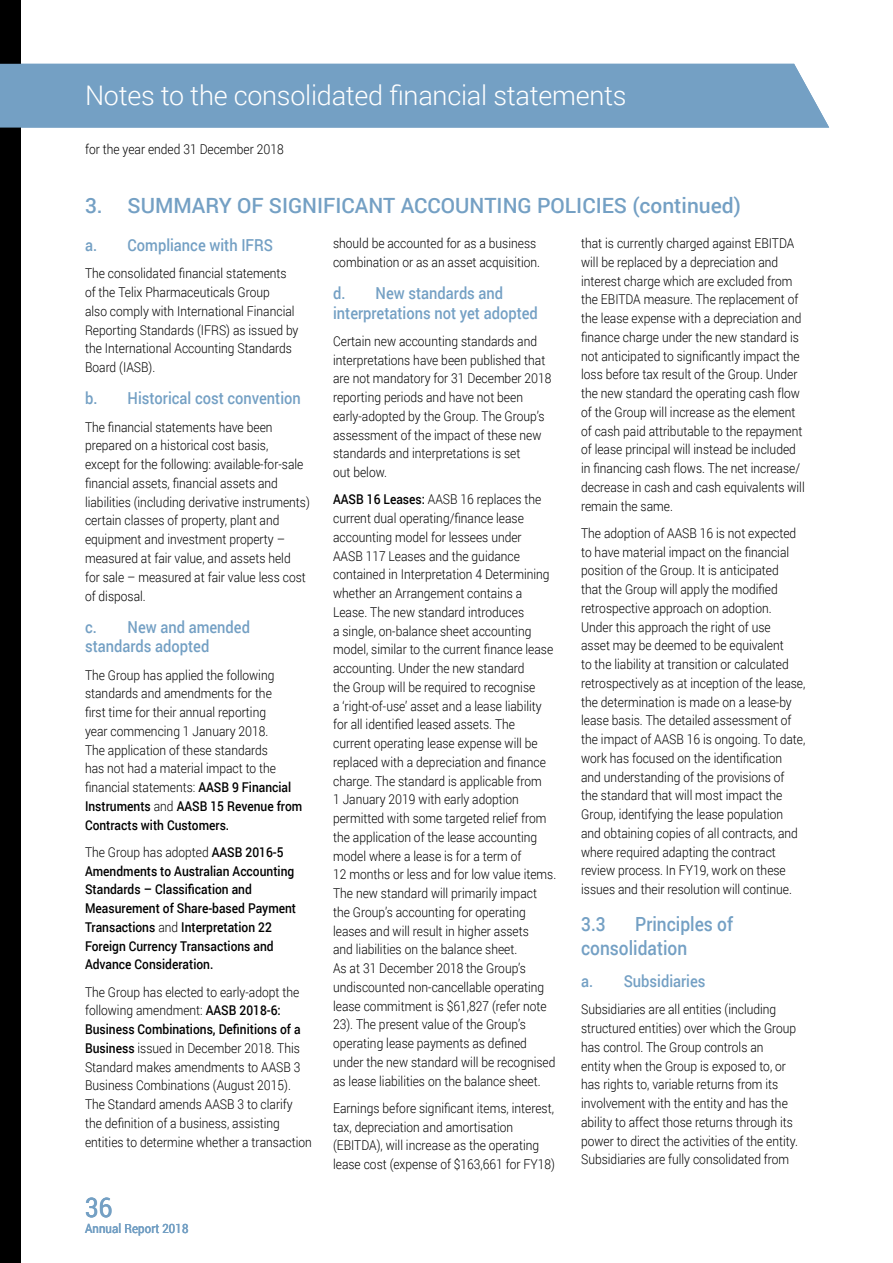
<style>
.page{position:relative;width:893px;height:1263px;background:#fff}
.page>*{position:absolute;margin:0;border:0;box-sizing:border-box;transform-origin:0 0}
.t1{font:300 27px "Roboto";letter-spacing:-.01em;color:#fff}
.t2{font:27px "Roboto";color:#74a0c4;scale:.89 1}
.t3{font:500 21px "Roboto";color:#74a0c4}
.t4{font:500 19.5px/24px "Roboto";color:#74a0c4;scale:.89 1}
.t5{font:500 16.5px/19.5px "Roboto";color:#74a0c4;scale:.89 1}
.t6{font:300 13.5px/18.8px "Roboto";color:#000;scale:.89 1}
.t7{font:500 13.5px/18.8px "Roboto";color:#000;scale:.89 1}
.t8{font:12.75px "Roboto";letter-spacing:.01em;color:#74a0c4;scale:.89 1}
.s1{font-weight:500}
.s2{font-weight:300}
</style>
<div class="page">
<div style="left:0;top:0;width:21px;height:1263px;background:#000"></div>
<div style="left:0;top:64px;width:829px;height:64px;background:#74a0c4"></div>
<h1 class="t1" style="left:85px;top:77px;width:543px">Notes to the consolidated financial statements</h1>
<h1 class="t1" style="left:85px;top:77px;width:187px">Directors’ report</h1>
<p class="t6" style="left:85px;top:140px;width:225px">for the year ended 31 December 2018</p>
<h2 class="t3" style="left:85px;top:191px;width:657px">3. SUMMARY OF SIGNIFICANT ACCOUNTING POLICIES (continued)</h2>
<p class="t5" style="left:85px;top:235px;width:213px">a. Compliance with IFRS</p>
<p class="t6" style="left:85px;top:264px;width:241px">The consolidated financial statements of the Telix Pharmaceuticals Group<br>also comply with International Financial Reporting Standards (IFRS) as issued by the International Accounting Standards Board (IASB).</p>
<p class="t5" style="left:85px;top:388px;width:244px">b. Historical cost convention</p>
<p class="t6" style="left:85px;top:417px;width:254px">The financial statements have been prepared on a historical cost basis,<br>except for the following: available-for-sale financial assets, financial assets and liabilities (including derivative instruments) certain classes of property, plant and equipment and investment property – measured at fair value, and assets held<br>for sale – measured at fair value less cost of disposal.</p>
<p class="t5" style="left:85px;top:616px;width:187px">c. New and amended standards adopted</p>
<p class="t6" style="left:85px;top:665px;width:246px">The Group has applied the following standards and amendments for the<br>first time for their annual reporting<br>year commencing 1 January 2018.<br>The application of these standards<br>has not had a material impact to the financial statements: <span class="s1">AASB 9 Financial Instruments</span> and <span class="s1">AASB 15 Revenue from Contracts with Customers.</span></p>
<p class="t7" style="left:85px;top:842px;width:239px"><span class="s2">The Group has adopted</span> AASB 2016-5<br>Amendments to Australian Accounting Standards – Classification and Measurement of Share-based Payment Transactions <span class="s2">and</span> Interpretation 22<br>Foreign Currency Transactions and Advance Consideration.</p>
<p class="t6" style="left:85px;top:982px;width:256px">The Group has elected to early-adopt the following amendment: <span class="s1">AASB 2018-6:<br>Business Combinations, Definitions of a Business</span> issued in December 2018. This Standard makes amendments to AASB 3<br>Business Combinations (August 2015).<br>The Standard amends AASB 3 to clarify the definition of a business, assisting entities to determine whether a transaction</p>
<h1 class="t2" style="left:85px;top:1188px;width:32px">36</h1>
<p class="t8" style="left:85px;top:1220px;width:118px">Annual Report 2018</p>
<p class="t6" style="left:333px;top:233px;width:234px">should be accounted for as a business combination or as an asset acquisition.</p>
<p class="t5" style="left:333px;top:283px;width:232px">d. New standards and interpretations not yet adopted</p>
<p class="t6" style="left:333px;top:331px;width:247px">Certain new accounting standards and interpretations have been published that are not mandatory for 31 December 2018 reporting periods and have not been early-adopted by the Group. The Group’s assessment of the impact of these new standards and interpretations is set<br>out below.</p>
<p class="t6" style="left:333px;top:490px;width:252px"><span class="s1">AASB 16 Leases:</span> AASB 16 replaces the current dual operating/finance lease accounting model for lessees under<br>AASB 117 Leases and the guidance contained in Interpretation 4 Determining whether an Arrangement contains a Lease. The new standard introduces<br>a single, on-balance sheet accounting model, similar to the current finance lease accounting. Under the new standard<br>the Group will be required to recognise<br>a ‘right-of-use’ asset and a lease liability for all identified leased assets. The current operating lease expense will be replaced with a depreciation and finance charge. The standard is applicable from<br>1 January 2019 with early adoption permitted with some targeted relief from the application of the lease accounting model where a lease is for a term of<br>12 months or less and for low value items.<br>The new standard will primarily impact the Group’s accounting for operating leases and will result in higher assets<br>and liabilities on the balance sheet.<br>As at 31 December 2018 the Group’s undiscounted non-cancellable operating lease commitment is $61,827 (refer note 23). The present value of the Group’s operating lease payments as defined under the new standard will be recognised as lease liabilities on the balance sheet.</p>
<p class="t6" style="left:333px;top:1098px;width:251px">Earnings before significant items, interest, tax, depreciation and amortisation (EBITDA), will increase as the operating lease cost (expense of $163,661 for FY18)</p>
<p class="t6" style="left:581px;top:233px;width:253px">that is currently charged against EBITDA will be replaced by a depreciation and interest charge which are excluded from the EBITDA measure. The replacement of the lease expense with a depreciation and finance charge under the new standard is not anticipated to significantly impact the loss before tax result of the Group. Under the new standard the operating cash flow of the Group will increase as the element of cash paid attributable to the repayment of lease principal will instead be included in financing cash flows. The net increase/ decrease in cash and cash equivalents will remain the same.</p>
<p class="t6" style="left:581px;top:523px;width:254px">The adoption of AASB 16 is not expected to have material impact on the financial position of the Group. It is anticipated<br>that the Group will apply the modified retrospective approach on adoption.<br>Under this approach the right of use<br>asset may be deemed to be equivalent<br>to the liability at transition or calculated retrospectively as at inception of the lease, the determination is made on a lease-by lease basis. The detailed assessment of the impact of AASB 16 is ongoing. To date, work has focused on the identification<br>and understanding of the provisions of<br>the standard that will most impact the Group, identifying the lease population and obtaining copies of all contracts, and where required adapting the contract review process. In FY19, work on these issues and their resolution will continue.</p>
<h3 class="t4" style="left:581px;top:911px;width:29px">3.3</h3>
<h3 class="t4" style="left:581px;top:911px;width:172px;text-indent:54px">Principles of consolidation</h3>
<p class="t5" style="left:581px;top:971px;width:141px">a. Subsidiaries</p>
<p class="t6" style="left:581px;top:1000px;width:245px">Subsidiaries are all entities (including structured entities) over which the Group has control. The Group controls an<br>entity when the Group is exposed to, or has rights to, variable returns from its involvement with the entity and has the ability to affect those returns through its power to direct the activities of the entity.<br>Subsidiaries are fully consolidated from</p>
</div>
